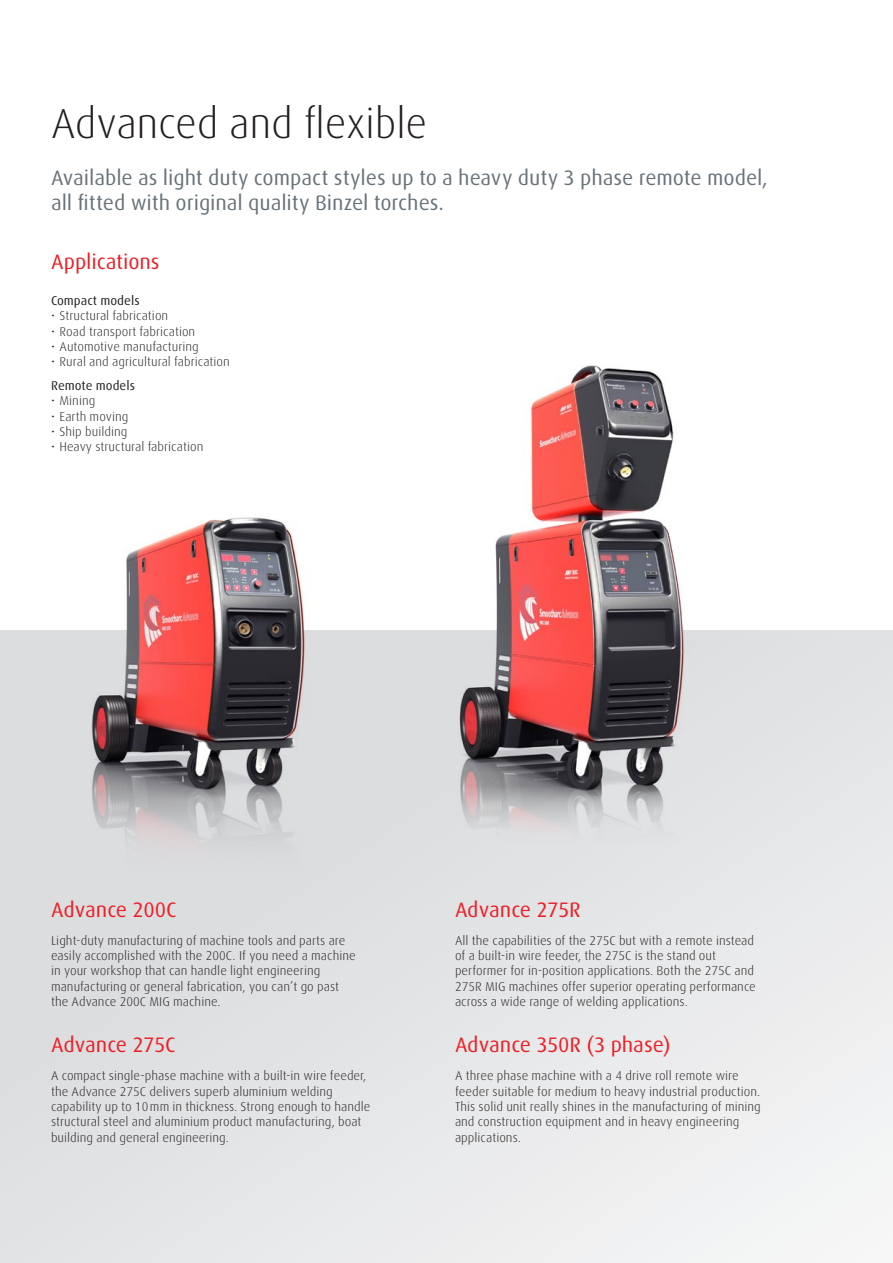
<style>
.page{position:relative;width:893px;height:1263px;background:#fff}
.page>*{position:absolute;margin:0;border:0;box-sizing:border-box;transform-origin:0 0}
.t1{font:300 42px "Linde Dax OT";letter-spacing:-.01em;color:#231f20}
.t2{font:21px/25.2px "Linde Dax OT";letter-spacing:-.005em;color:#687379}
.t3{font:21px "Linde Dax OT";letter-spacing:-.005em;color:#ee1d23}
.t4{font:300 12.75px/15.3px "Linde Dax OT";color:#231f20}
.t5{font:12.75px "Linde Dax OT";color:#231f20}
</style>
<div class="page">
<div style="left:0;top:630px;width:893px;height:633px;background:linear-gradient(to right,#dddee0,#edeeef)"></div>
<img style="left:89px;top:517px;width:221px;height:349px">
<img style="left:92px;top:518px;width:211px;height:271px">
<img style="left:303px;top:517px;width:385px;height:332px">
<img style="left:459px;top:365px;width:224px;height:424px">
<h1 class="t1" style="left:51px;top:97px;width:378px">Advanced and flexible</h1>
<h2 class="t2" style="left:51px;top:164px;width:718px">Available as light duty compact styles up to a heavy duty 3 phase remote model, all fitted with original quality Binzel torches.</h2>
<h2 class="t3" style="left:51px;top:248px;width:110px">Applications</h2>
<p class="t5" style="left:51px;top:292px;width:90px">Compact models</p>
<p class="t4" style="left:51px;top:308px;width:119px">• Structural fabrication</p>
<p class="t4" style="left:51px;top:323px;width:146px">• Road transport fabrication</p>
<p class="t4" style="left:51px;top:338px;width:149px">• Automotive manufacturing</p>
<p class="t4" style="left:51px;top:354px;width:180px">• Rural and agricultural fabrication</p>
<p class="t5" style="left:51px;top:377px;width:86px">Remote models</p>
<p class="t4" style="left:51px;top:393px;width:46px">• Mining</p>
<p class="t4" style="left:51px;top:408px;width:79px">• Earth moving</p>
<p class="t4" style="left:51px;top:423px;width:78px">• Ship building</p>
<p class="t4" style="left:51px;top:439px;width:154px">• Heavy structural fabrication</p>
<h2 class="t3" style="left:51px;top:896px;width:127px">Advance 200C</h2>
<p class="t4" style="left:51px;top:932px;width:306px">Light-duty manufacturing of machine tools and parts are easily accomplished with the 200C. If you need a machine in your workshop that can handle light engineering manufacturing or general fabrication, you can’t go past the Advance 200C MIG machine.</p>
<h2 class="t3" style="left:51px;top:1031px;width:126px">Advance 275C</h2>
<p class="t4" style="left:51px;top:1068px;width:321px">A compact single-phase machine with a built-in wire feeder, the Advance 275C delivers superb aluminium welding capability up to 10mm in thickness. Strong enough to handle structural steel and aluminium product manufacturing, boat building and general engineering.</p>
<h2 class="t3" style="left:455px;top:896px;width:127px">Advance 275R</h2>
<p class="t4" style="left:455px;top:932px;width:302px">All the capabilities of the 275C but with a remote instead of a built-in wire feeder, the 275C is the stand out performer for in-position applications. Both the 275C and 275R MIG machines offer superior operating performance across a wide range of welding applications.</p>
<h2 class="t3" style="left:455px;top:1031px;width:217px">Advance 350R (3 phase)</h2>
<p class="t4" style="left:455px;top:1068px;width:307px">A three phase machine with a 4 drive roll remote wire feeder suitable for medium to heavy industrial production.<br>This solid unit really shines in the manufacturing of mining and construction equipment and in heavy engineering applications.</p>
</div>
